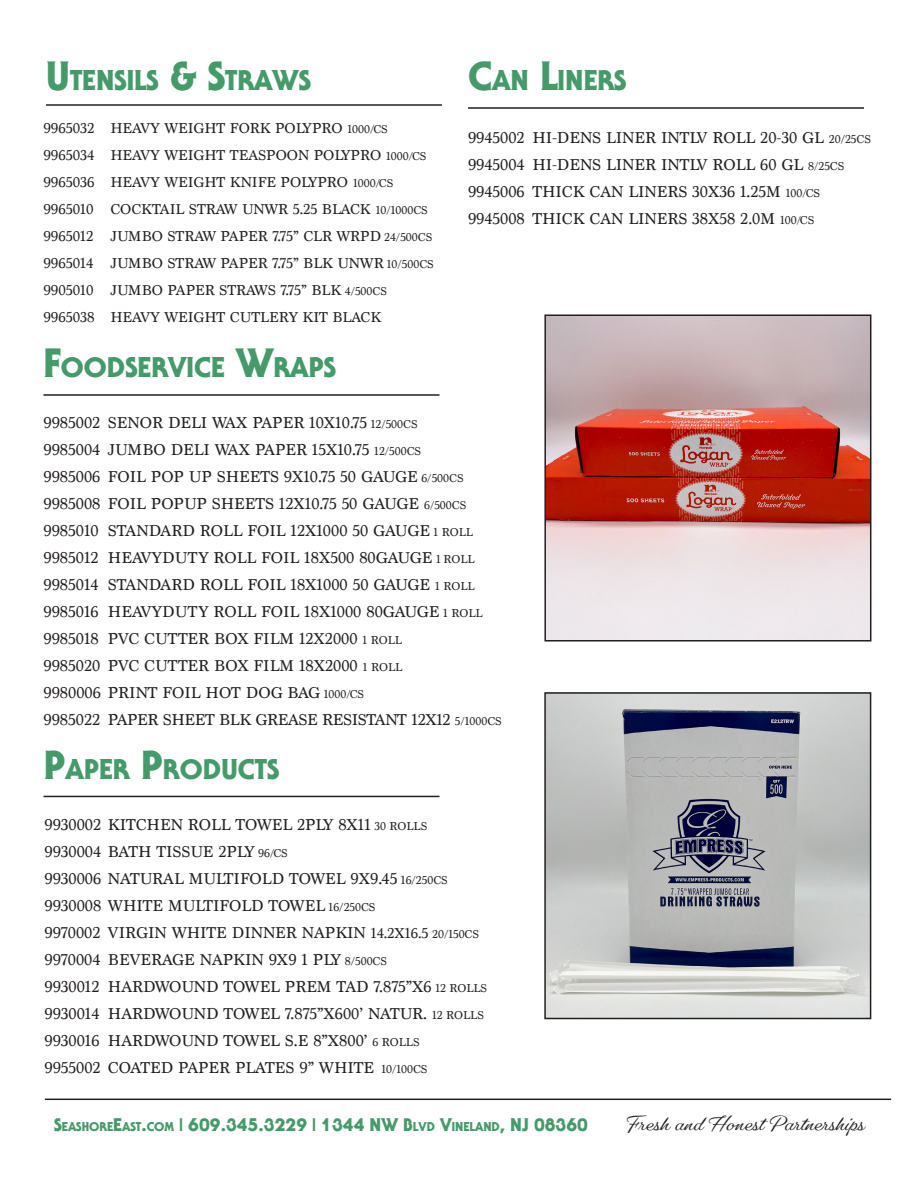
<style>
.page{position:relative;width:918px;height:1188px;background:#fff}
.page>*{position:absolute;margin:0;border:0;box-sizing:border-box;transform-origin:0 0}
.t1{font:800 30.45px "Staid Gothic";color:#459a6a}
.t2{font:800 19.5px "Staid Gothic";color:#459a6a}
.t3{font:700 19.5px "Gautreaux";color:#231f20}
.t4{font:16.5px "Marion";color:#231f20}
.t5{font:16.5px "Marion";letter-spacing:-.02em;color:#231f20}
.t6{font:15px/27px "Marion";color:#231f20}
.s1{font-size:43.5px}
.s2{font-size:12px}
.s3{font-size:15px}
.s4{font-size:13.65px}
</style>
<div class="page">
<hr style="left:468px;top:107px;width:396px;height:2px;background:#231f20">
<hr style="left:44px;top:394px;width:396px;height:2px;background:#231f20">
<img style="left:547px;top:317px;width:321px;height:322px">
<div style="left:544px;top:314px;width:327px;height:328px;border:2px solid #231f20"></div>
<img style="left:547px;top:695px;width:321px;height:321px">
<div style="left:544px;top:692px;width:327px;height:327px;border:2px solid #231f20"></div>
<hr style="left:44px;top:796px;width:396px;height:1px;background:#231f20">
<hr style="left:45px;top:1099px;width:846px;height:1px;background:#231f20">
<hr style="left:46px;top:104px;width:396px;height:2px;background:#231f20">
<p class="t1" style="left:46px;top:65px;width:266px"><span class="s1">U</span>TENSILS <span class="s1">&amp; S</span>TRAWS</p>
<p class="t6" style="left:44px;top:115px;width:53px">9965032</p>
<p class="t6" style="left:44px;top:142px;width:53px">9965034</p>
<p class="t6" style="left:44px;top:169px;width:53px">9965036<br>9965010</p>
<p class="t6" style="left:44px;top:223px;width:52px">9965012</p>
<p class="t6" style="left:44px;top:250px;width:52px">9965014</p>
<p class="t6" style="left:44px;top:277px;width:52px">9905010</p>
<p class="t6" style="left:44px;top:304px;width:53px">9965038</p>
<p class="t6" style="left:110px;top:115px;width:279px">HEAVY WEIGHT FORK POLYPRO <span class="s2">1000/CS</span></p>
<p class="t6" style="left:110px;top:142px;width:318px">HEAVY WEIGHT TEASPOON POLYPRO <span class="s2">1000/CS</span></p>
<p class="t6" style="left:110px;top:169px;width:284px">HEAVY WEIGHT KNIFE POLYPRO <span class="s2">1000/CS</span></p>
<p class="t6" style="left:110px;top:196px;width:319px">COCKTAIL STRAW UNWR 5.25 BLACK <span class="s2">10/1000CS</span></p>
<p class="t6" style="left:110px;top:223px;width:323px">JUMBO STRAW PAPER 7.75” CLR WRPD <span class="s2">24/500CS</span></p>
<p class="t6" style="left:110px;top:250px;width:325px">JUMBO STRAW PAPER 7.75” BLK UNWR <span class="s2">10/500CS</span></p>
<p class="t6" style="left:110px;top:277px;width:278px">JUMBO PAPER STRAWS 7.75” BLK <span class="s2">4/500CS</span></p>
<p class="t6" style="left:110px;top:304px;width:272px">HEAVY WEIGHT CUTLERY KIT BLACK</p>
<p class="t1" style="left:468px;top:65px;width:160px"><span class="s1">C</span>AN <span class="s1">L</span>INERS</p>
<p class="t4" style="left:468px;top:128px;width:58px">9945002</p>
<p class="t4" style="left:468px;top:155px;width:58px">9945004</p>
<p class="t4" style="left:468px;top:182px;width:58px">9945006</p>
<p class="t4" style="left:468px;top:209px;width:58px">9945008</p>
<p class="t4" style="left:532px;top:128px;width:340px">HI-DENS LINER INTLV ROLL 20-30 GL <span class="s2">20/25CS</span></p>
<p class="t4" style="left:532px;top:155px;width:313px">HI-DENS LINER INTLV ROLL 60 GL <span class="s2">8/25CS</span></p>
<p class="t4" style="left:532px;top:182px;width:289px">THICK CAN LINERS 30X36 1.25M <span class="s2">100/CS</span></p>
<p class="t4" style="left:532px;top:209px;width:283px">THICK CAN LINERS 38X58 2.0M <span class="s2">100/CS</span></p>
<p class="t1" style="left:44px;top:352px;width:294px"><span class="s1">F</span>OODSERVICE <span class="s1">W</span>RAPS</p>
<p class="t4" style="left:44px;top:413px;width:58px">9985002</p>
<p class="t4" style="left:44px;top:440px;width:58px">9985004</p>
<p class="t4" style="left:44px;top:467px;width:58px">9985006</p>
<p class="t4" style="left:44px;top:494px;width:58px">9985008</p>
<p class="t4" style="left:44px;top:521px;width:57px">9985010</p>
<p class="t4" style="left:44px;top:548px;width:57px">9985012</p>
<p class="t4" style="left:44px;top:575px;width:57px">9985014</p>
<p class="t4" style="left:44px;top:602px;width:57px">9985016</p>
<p class="t4" style="left:44px;top:629px;width:57px">9985018</p>
<p class="t4" style="left:44px;top:656px;width:58px">9985020</p>
<p class="t4" style="left:44px;top:683px;width:322px">9980006 PRINT FOIL HOT DOG BAG <span class="s2">1000/CS</span></p>
<p class="t4" style="left:44px;top:710px;width:58px">9985022</p>
<p class="t4" style="left:108px;top:413px;width:311px">SENOR DELI WAX PAPER 10X10.75 <span class="s2">12/500CS</span></p>
<p class="t4" style="left:108px;top:440px;width:315px">JUMBO DELI WAX PAPER 15X10.75 <span class="s2">12/500CS</span></p>
<p class="t4" style="left:108px;top:467px;width:357px">FOIL POP UP SHEETS 9X10.75 50 GAUGE <span class="s2">6/500CS</span></p>
<p class="t4" style="left:108px;top:494px;width:360px">FOIL POPUP SHEETS 12X10.75 50 GAUGE <span class="s2">6/500CS</span></p>
<p class="t4" style="left:108px;top:521px;width:367px">STANDARD ROLL FOIL 12X1000 50 GAUGE <span class="s2">1 ROLL</span></p>
<p class="t4" style="left:108px;top:548px;width:368px">HEAVYDUTY ROLL FOIL 18X500 80GAUGE <span class="s2">1 ROLL</span></p>
<p class="t4" style="left:108px;top:575px;width:368px">STANDARD ROLL FOIL 18X1000 50 GAUGE <span class="s2">1 ROLL</span></p>
<p class="t4" style="left:108px;top:602px;width:376px">HEAVYDUTY ROLL FOIL 18X1000 80GAUGE <span class="s2">1 ROLL</span></p>
<p class="t4" style="left:108px;top:629px;width:296px">PVC CUTTER BOX FILM 12X2000 <span class="s2">1 ROLL</span></p>
<p class="t4" style="left:108px;top:656px;width:296px">PVC CUTTER BOX FILM 18X2000 <span class="s2">1 ROLL</span></p>
<p class="t5" style="left:108px;top:710px;width:395px">PAPER SHEET BLK GREASE RESISTANT 12X12 <span class="s2">5/1000CS</span></p>
<p class="t1" style="left:44px;top:753px;width:237px"><span class="s1">P</span>APER <span class="s1">P</span>RODUCTS</p>
<p class="t4" style="left:45px;top:815px;width:384px">9930002 KITCHEN ROLL TOWEL 2PLY 8X11 <span class="s2">30 ROLLS</span></p>
<p class="t4" style="left:45px;top:842px;width:245px">9930004 BATH TISSUE 2PLY <span class="s2">96/CS</span></p>
<p class="t4" style="left:45px;top:869px;width:405px">9930006 NATURAL MULTIFOLD TOWEL 9X9.45 <span class="s2">16/250CS</span></p>
<p class="t4" style="left:45px;top:896px;width:332px">9930008 WHITE MULTIFOLD TOWEL <span class="s2">16/250CS</span></p>
<p class="t4" style="left:45px;top:923px;width:436px">9970002 VIRGIN WHITE DINNER NAPKIN <span class="s3">14.2X16.5</span> <span class="s2">20/150CS</span></p>
<p class="t4" style="left:45px;top:950px;width:344px">9970004 BEVERAGE NAPKIN 9X9 1 PLY <span class="s2">8/500CS</span></p>
<p class="t4" style="left:45px;top:977px;width:57px">9930012</p>
<p class="t4" style="left:45px;top:1004px;width:57px">9930014</p>
<p class="t4" style="left:45px;top:1031px;width:57px">9930016</p>
<p class="t4" style="left:45px;top:1058px;width:384px">9955002 COATED PAPER PLATES 9” WHITE <span class="s2">10/100CS</span></p>
<p class="t4" style="left:108px;top:977px;width:381px">HARDWOUND TOWEL PREM TAD 7.875”X6 <span class="s2">12 ROLLS</span></p>
<p class="t4" style="left:108px;top:1004px;width:377px">HARDWOUND TOWEL 7.875”X600’ NATUR. <span class="s2">12 ROLLS</span></p>
<p class="t4" style="left:108px;top:1031px;width:313px">HARDWOUND TOWEL S.E 8”X800’ <span class="s2">6 ROLLS</span></p>
<p class="t2" style="left:54px;top:1114px;width:536px">S<span class="s4">EASHORE</span>E<span class="s4">AST</span>.<span class="s4">COM</span> | 609.345.3229 | 1344 NW B<span class="s4">LVD</span> V<span class="s4">INELAND</span>, NJ 08360</p>
<p class="t3" style="left:625px;top:1112px;width:241px">Fresh and Honest Partnerships</p>
</div>
